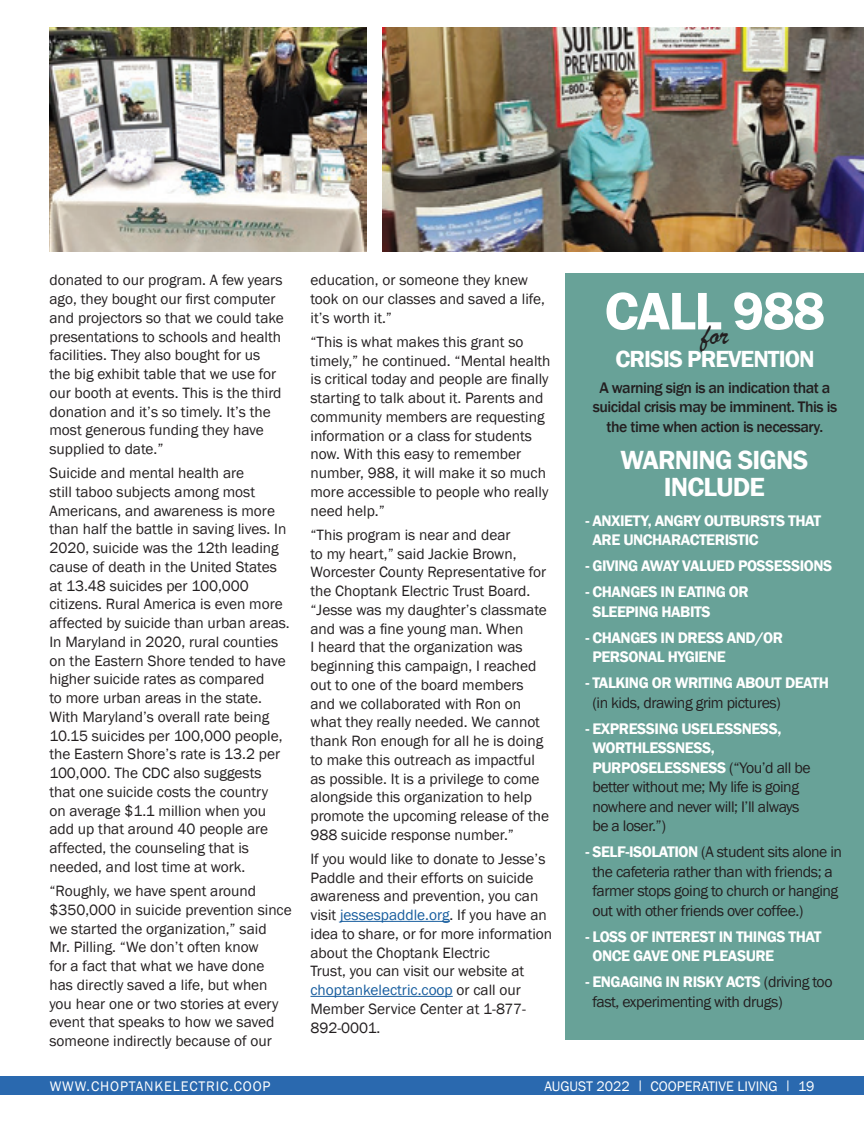
<style>
.page{position:relative;width:864px;height:1134px;background:#fff}
.page>*{position:absolute;margin:0;border:0;box-sizing:border-box;transform-origin:0 0}
.Employee_Question{font:600 54.75px "Franklin Gothic";letter-spacing:-.03em;color:#fff}
.Employee_Question-2{font:31.5px "Brush Script";color:#231f20}
.Employee_Question-3{font:600 27px "Franklin Gothic";letter-spacing:-.03em;color:#fff}
.Employee_Question-4{font:600 24px "Franklin Gothic";letter-spacing:-.04em;color:#fff}
.Employee_Question-5{font:15.75px/19.5px "Franklin Gothic";letter-spacing:-.03em;color:#231f20}
.Employee_Question-6{font:600 15.75px/19.5px "Franklin Gothic";letter-spacing:-.03em;color:#fff}
.Employee_Question-7{font:500 15.75px/19.5px "Franklin Gothic";letter-spacing:-.03em;color:#231f20;text-align:center}
.Copy{font:15.3px/18.8px "Franklin Gothic";color:#231f20}
.t1{font:14.25px "Franklin Gothic";color:#fff}
.t2{font:14.25px "Franklin Gothic";letter-spacing:.06em;color:#fff}
.s1{color:#175d9e}
.s2{font-weight:600;color:#fff}
.s3{font-size:12.75px}
</style>
<div class="page">
<div style="left:566px;top:273px;width:298px;height:767px;background:#68a298"></div>
<div style="left:0;top:1077px;width:864px;height:18px;background:#2a69af"></div>
<hr style="left:340px;top:921px;width:110px;height:1px;background:#175d9e">
<hr style="left:310px;top:996px;width:143px;height:1px;background:#175d9e">
<img style="left:382px;top:27px;width:482px;height:225px">
<img style="left:50px;top:27px;width:316px;height:225px">
<p class="Copy" style="left:49px;top:271px;width:236px">donated to our program. A few years ago, they bought our first computer and projectors so that we could take presentations to schools and health facilities. They also bought for us the big exhibit table that we use for our booth at events. This is the third donation and it’s so timely. It’s the most generous funding they have supplied to date.”</p>
<p class="Copy" style="left:49px;top:464px;width:242px">Suicide and mental health are<br>still taboo subjects among most Americans, and awareness is more than half the battle in saving lives. In 2020, suicide was the 12th leading cause of death in the United States at 13.48 suicides per 100,000 citizens. Rural America is even more affected by suicide than urban areas.<br>In Maryland in 2020, rural counties on the Eastern Shore tended to have higher suicide rates as compared<br>to more urban areas in the state.<br>With Maryland’s overall rate being 10.15 suicides per 100,000 people, the Eastern Shore’s rate is 13.2 per 100,000. The CDC also suggests that one suicide costs the country<br>on average $1.1 million when you add up that around 40 people are affected, the counseling that is needed, and lost time at work.</p>
<p class="Copy" style="left:49px;top:882px;width:244px">“Roughly, we have spent around $350,000 in suicide prevention since we started the organization,” said<br>Mr. Pilling. “We don’t often know<br>for a fact that what we have done has directly saved a life, but when you hear one or two stories at every event that speaks to how we saved someone indirectly because of our</p>
<p class="Copy" style="left:310px;top:271px;width:236px">education, or someone they knew took on our classes and saved a life, it’s worth it.”</p>
<p class="Copy" style="left:310px;top:333px;width:242px">“This is what makes this grant so timely,” he continued. “Mental health is critical today and people are finally starting to talk about it. Parents and community members are requesting information or a class for students now. With this easy to remember number, 988, it will make it so much more accessible to people who really need help.”</p>
<p class="Copy" style="left:310px;top:526px;width:240px">“This program is near and dear<br>to my heart,” said Jackie Brown, Worcester County Representative for the Choptank Electric Trust Board. “Jesse was my daughter’s classmate and was a fine young man. When<br>I heard that the organization was beginning this campaign, I reached out to one of the board members and we collaborated with Ron on what they really needed. We cannot thank Ron enough for all he is doing to make this outreach as impactful as possible. It is a privilege to come alongside this organization to help promote the upcoming release of the 988 suicide response number.”</p>
<p class="Copy" style="left:310px;top:850px;width:243px">If you would like to donate to Jesse’s<br>Paddle and their efforts on suicide awareness and prevention, you can visit <span class="s1">jessespaddle.org</span>. If you have an idea to share, or for more information about the Choptank Electric<br>Trust, you can visit our website at <span class="s1">choptankelectric.coop</span> or call our<br>Member Service Center at 1-877-<br>892-0001.</p>
<p class="Employee_Question" style="left:605px;top:277px;width:222px">CALL 988</p>
<p class="Employee_Question-2" style="left:701px;top:315px;width:29px">for</p>
<p class="Employee_Question-4" style="left:615px;top:344px;width:201px">CRISIS PREVENTION</p>
<p class="Employee_Question-7" style="left:593px;top:378px;width:246px">A warning sign is an indication that a suicidal crisis may be imminent. This is the time when action is necessary.</p>
<p class="Employee_Question-3" style="left:620px;top:444px;width:189px">WARNING SIGNS</p>
<p class="Employee_Question-3" style="left:664px;top:470px;width:103px">INCLUDE</p>
<p class="Employee_Question-6" style="left:592px;top:511px;width:230px;text-indent:-7px">- ANXIETY, ANGRY OUTBURSTS THAT<br>ARE UNCHARACTERISTIC</p>
<p class="Employee_Question-6" style="left:585px;top:556px;width:248px">- GIVING AWAY VALUED POSSESSIONS</p>
<p class="Employee_Question-6" style="left:592px;top:582px;width:158px;text-indent:-7px">- CHANGES IN EATING OR<br>SLEEPING HABITS</p>
<p class="Employee_Question-6" style="left:592px;top:628px;width:192px;text-indent:-7px">- CHANGES IN DRESS AND/OR<br>PERSONAL HYGIENE</p>
<p class="Employee_Question-5" style="left:592px;top:673px;width:238px;text-indent:-7px"><span class="s2">- TALKING OR WRITING ABOUT DEATH </span>(in kids, drawing grim pictures)</p>
<p class="Employee_Question-5" style="left:592px;top:719px;width:220px;text-indent:-7px"><span class="s2">- EXPRESSING USELESSNESS,<br>WORTHLESSNESS,<br>PURPOSELESSNESS</span> (“You’d all be better without me; My life is going nowhere and never will; I’ll always be a loser.”)</p>
<p class="Employee_Question-5" style="left:592px;top:842px;width:251px;text-indent:-7px"><span class="s2">- SELF-ISOLATION</span> (A student sits alone in the cafeteria rather than with friends; a farmer stops going to church or hanging out with other friends over coffee.)</p>
<p class="Employee_Question-6" style="left:592px;top:927px;width:231px;text-indent:-7px">- LOSS OF INTEREST IN THINGS THAT<br>ONCE GAVE ONE PLEASURE</p>
<p class="Employee_Question-5" style="left:592px;top:972px;width:242px;text-indent:-7px"><span class="s2">- ENGAGING IN RISKY ACTS</span> (driving too fast, experimenting with drugs)</p>
<p class="t2" style="left:50px;top:1077px;width:222px">WWW.CHOPTANKELECTRIC.COOP</p>
<p class="t1" style="left:544px;top:1077px;width:272px">AUGUST 2022 <span class="s3">|</span> COOPERATIVE LIVING <span class="s3">|</span> 19</p>
</div>
